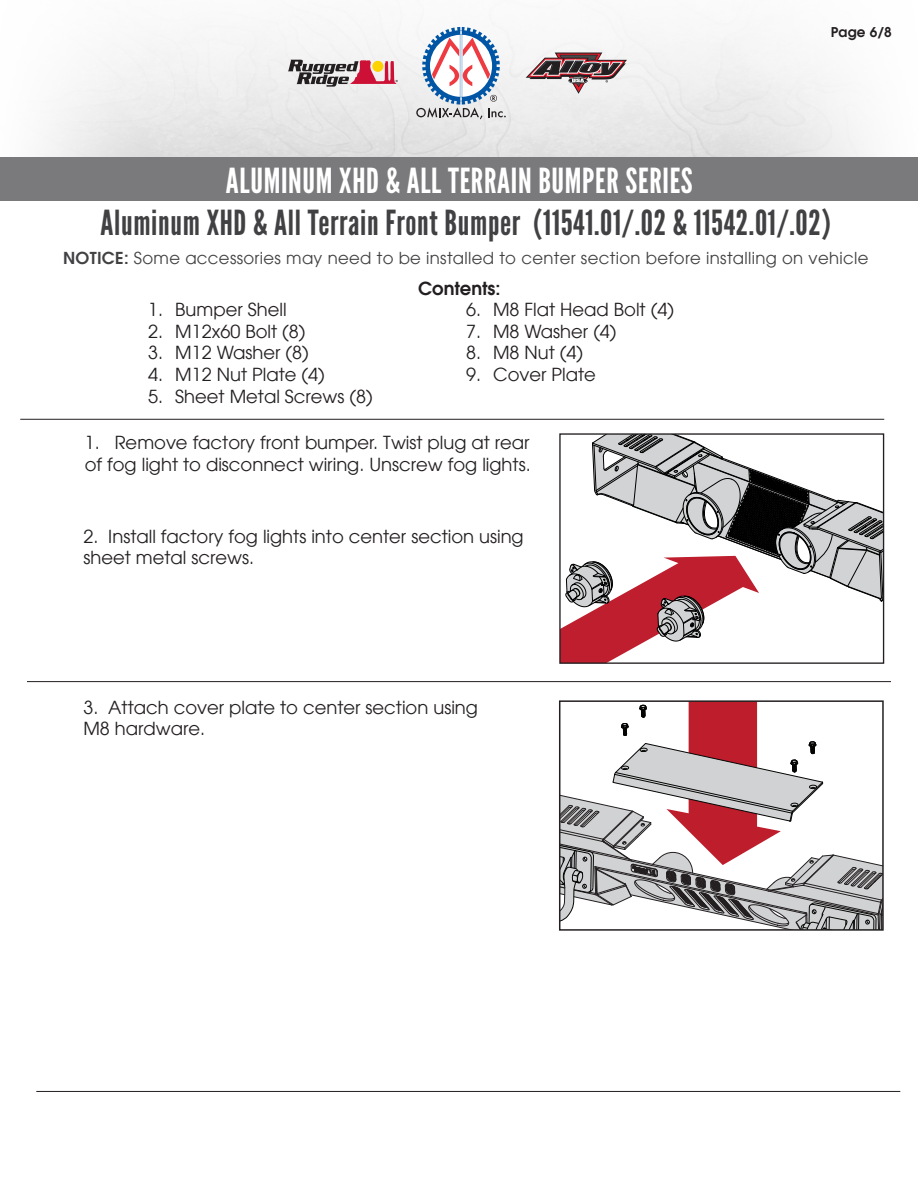
<style>
.page{position:relative;width:918px;height:1188px;background:#fff}
.page>*{position:absolute;margin:0;border:0;box-sizing:border-box;transform-origin:0 0}
.t1{font:34.5px "League Gothic";letter-spacing:.02em;color:#414042}
.t2{font:34.5px "League Gothic";letter-spacing:.02em;color:#fff}
.t3{font:18px/21.6px "Avant Garde LT";color:#231f20}
.t4{font:600 18px "Avant Garde LT";color:#231f20}
.t5{font:16.5px "Avant Garde LT";letter-spacing:.02em;color:#414042}
.t6{font:600 13.5px "Avant Garde LT";color:#231f20}
.s1{font-weight:600}
</style>
<div class="page">
<svg style="left:416px;top:27px;width:90px;height:92px"></svg>
<svg style="left:526px;top:53px;width:101px;height:41px"></svg>
<svg style="left:288px;top:60px;width:110px;height:27px"></svg>
<div style="left:1px;top:157px;width:917px;height:44px;background:#7a797b"></div>
<hr style="left:27px;top:681px;width:864px;height:1px;background:#231f20">
<hr style="left:20px;top:419px;width:864px;height:1px;background:#231f20">
<hr style="left:36px;top:1091px;width:864px;height:1px;background:#231f20">
<svg style="left:561px;top:435px;width:321px;height:227px"></svg>
<div style="left:559px;top:433px;width:325px;height:231px;border:1px solid #231f20"></div>
<svg style="left:562px;top:703px;width:319px;height:225px"></svg>
<div style="left:559px;top:700px;width:325px;height:231px;border:2px solid #231f20"></div>
<p class="t2" style="left:226px;top:160px;width:468px">ALUMINUM XHD &amp; ALL TERRAIN BUMPER SERIES</p>
<p class="t6" style="left:831px;top:23px;width:63px">Page 6/8</p>
<p class="t1" style="left:101px;top:203px;width:732px">Aluminum XHD &amp; All Terrain Front Bumper (11541.01/.02 &amp; 11542.01/.02)</p>
<p class="t5" style="left:63px;top:248px;width:807px"><span class="s1">NOTICE:</span> Some accessories may need to be installed to center section before installing on vehicle</p>
<p class="t4" style="left:418px;top:276px;width:84px">Contents:</p>
<p class="t3" style="left:148px;top:299px;width:140px">1. Bumper Shell</p>
<p class="t3" style="left:148px;top:320px;width:159px">2. M12x60 Bolt (8)</p>
<p class="t3" style="left:148px;top:342px;width:162px">3. M12 Washer (8)</p>
<p class="t3" style="left:148px;top:364px;width:178px">4. M12 Nut Plate (4)</p>
<p class="t3" style="left:148px;top:385px;width:226px">5. Sheet Metal Screws (8)</p>
<p class="t3" style="left:466px;top:299px;width:209px">6. M8 Flat Head Bolt (4)</p>
<p class="t3" style="left:466px;top:320px;width:152px">7. M8 Washer (4)</p>
<p class="t3" style="left:466px;top:342px;width:119px">8. M8 Nut (4)</p>
<p class="t3" style="left:466px;top:364px;width:131px">9. Cover Plate</p>
<p class="t3" style="left:85px;top:432px;width:447px">1. Remove factory front bumper. Twist plug at rear of fog light to disconnect wiring. Unscrew fog lights.</p>
<p class="t3" style="left:83px;top:525px;width:442px">2. Install factory fog lights into center section using sheet metal screws.</p>
<p class="t3" style="left:83px;top:696px;width:396px">3. Attach cover plate to center section using<br>M8 hardware.</p>
</div>
